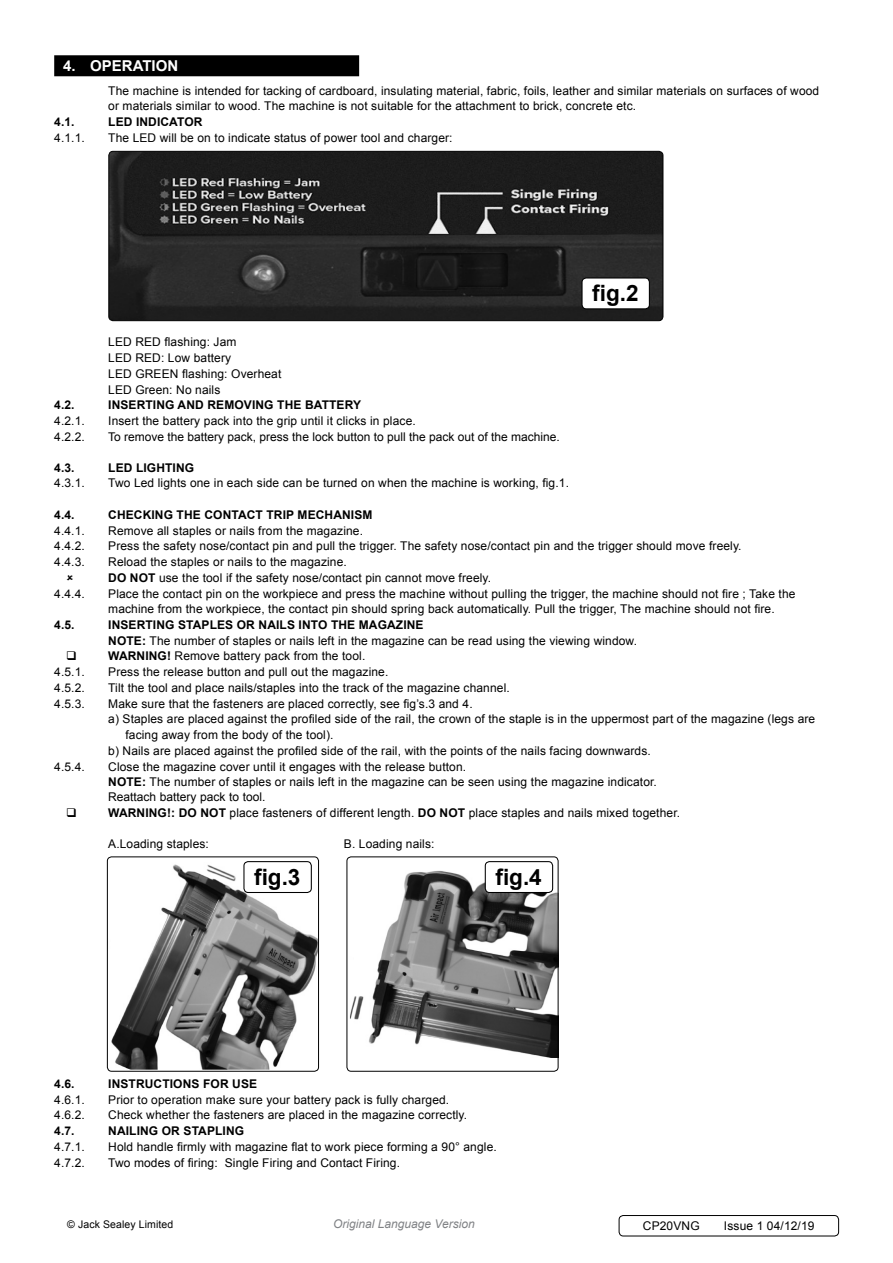
<style>
.page{position:relative;width:893px;height:1263px;background:#fff}
.page>*{position:absolute;margin:0;border:0;box-sizing:border-box;transform-origin:0 0}
.t1{font:700 22.5px "Arial";color:#000}
.t2{font:700 15px "Arial";color:#fff}
.t3{font:12px/15.8px "Arial";letter-spacing:.01em;color:#000}
.t4{font:700 12px/15.8px "Arial";letter-spacing:.01em;color:#000}
.t5{font:italic 12px "Arial";color:#808285}
.t6{font:10.5px "Arial";letter-spacing:.01em;color:#000}
.s1{font-weight:700}
</style>
<div class="page">
<div style="left:54px;top:55px;width:305px;height:21px;background:#000"></div>
<div style="left:619px;top:1215px;width:220px;height:21px;border:1px solid #000;border-radius:4px"></div>
<img style="left:110px;top:151px;width:553px;height:170px">
<div style="left:108px;top:151px;width:555px;height:170px;border:1px solid #000;border-radius:4px"></div>
<img style="left:107px;top:858px;width:212px;height:212px">
<div style="left:107px;top:856px;width:212px;height:215px;border:1px solid #000;border-radius:4px"></div>
<img style="left:350px;top:870px;width:206px;height:188px">
<div style="left:347px;top:856px;width:211px;height:215px;border:1px solid #000;border-radius:4px"></div>
<div style="left:582px;top:278px;width:67px;height:31px;background:#fff;border-radius:4px"></div>
<div style="left:581px;top:277px;width:69px;height:32px;border:1px solid #000;border-radius:4px"></div>
<div style="left:244px;top:862px;width:67px;height:30px;background:#fff;border-radius:4px"></div>
<div style="left:243px;top:861px;width:69px;height:32px;border:1px solid #000;border-radius:4px"></div>
<div style="left:485px;top:862px;width:68px;height:30px;background:#fff;border-radius:4px"></div>
<div style="left:485px;top:861px;width:68px;height:32px;border:1px solid #000;border-radius:4px"></div>
<p class="t2" style="left:63px;top:56px;width:117px">4. OPERATION</p>
<p class="t3" style="left:108px;top:83px;width:713px;line-height:15px">The machine is intended for tacking of cardboard, insulating material, fabric, foils, leather and similar materials on surfaces of wood or materials similar to wood. The machine is not suitable for the attachment to brick, concrete etc.</p>
<p class="t4" style="left:54px;top:114px;width:22px">4.1.</p>
<p class="t4" style="left:108px;top:114px;width:9px">LED</p>
<p class="t4" style="left:136px;top:114px;width:68px">INDICATOR</p>
<p class="t3" style="left:54px;top:130px;width:32px">4.1.1.</p>
<p class="t3" style="left:108px;top:130px;width:33px">The LED</p>
<p class="t3" style="left:160px;top:130px;width:294px">will be on to indicate status of power tool and charger:</p>
<p class="t3" style="left:108px;top:334px;width:130px">LED RED flashing: Jam</p>
<p class="t3" style="left:54px;top:350px;width:21px">LED</p>
<p class="t3" style="left:108px;top:350px;width:175px;text-indent:27px">RED : Low battery<br>LED GREEN flashing: Overheat<br>LED Green: No nails</p>
<h1 class="t1" style="left:592px;top:278px;width:48px">FIG.2</h1>
<p class="t4" style="left:54px;top:398px;width:22px">4.2.</p>
<p class="t4" style="left:108px;top:398px;width:254px">INSERTING AND REMOVING THE BATTERY</p>
<p class="t3" style="left:54px;top:413px;width:32px">4.2.1.</p>
<p class="t3" style="left:108px;top:413px;width:309px">Insert the battery pack into the grip until it clicks in place.</p>
<p class="t3" style="left:54px;top:429px;width:32px">4.2.2.</p>
<p class="t3" style="left:108px;top:429px;width:453px">To remove the battery pack, press the lock button to pull the pack out of the machine.</p>
<p class="t4" style="left:54px;top:460px;width:22px">4.3.</p>
<p class="t4" style="left:108px;top:460px;width:9px">LED</p>
<p class="t4" style="left:136px;top:460px;width:58px">LIGHTING</p>
<p class="t3" style="left:54px;top:475px;width:32px">4.3.1.</p>
<p class="t3" style="left:108px;top:475px;width:462px">Two Led lights one in each side can be turned on when the machine is working, fig.1.</p>
<p class="t4" style="left:54px;top:507px;width:22px">4.4.</p>
<p class="t4" style="left:108px;top:507px;width:264px">CHECKING THE CONTACT TRIP MECHANISM</p>
<p class="t3" style="left:54px;top:522px;width:32px">4.4.1.</p>
<p class="t3" style="left:108px;top:522px;width:256px">Remove all staples or nails from the magazine.</p>
<p class="t3" style="left:54px;top:538px;width:32px">4.4.2.</p>
<p class="t3" style="left:108px;top:538px;width:635px">Press the safety nose/contact pin and pull the trigger. The safety nose/contact pin and the trigger should move freely.</p>
<p class="t3" style="left:54px;top:554px;width:32px">4.4.3.</p>
<p class="t3" style="left:108px;top:554px;width:240px">Reload the staples or nails to the magazine.</p>
<p class="t4" style="left:108px;top:570px;width:31px">DO NOT</p>
<p class="t3" style="left:159px;top:570px;width:334px">use the tool if the safety nose/contact pin cannot move freely.</p>
<p class="t3" style="left:54px;top:585px;width:32px">4.4.4.</p>
<p class="t3" style="left:108px;top:585px;width:689px">Place the contact pin on the workpiece and press the machine without pulling the trigger, the machine should not fire ; Take the machine from the workpiece, the contact pin should spring back automatically. Pull the trigger, The machine should not fire.</p>
<p class="t4" style="left:54px;top:617px;width:22px">4.5.</p>
<p class="t4" style="left:108px;top:617px;width:317px">INSERTING STAPLES OR NAILS INTO THE MAGAZINE<br>NOTE</p>
<p class="t3" style="left:142px;top:633px;width:497px"><span class="s1">:</span> The number of staples or nails left in the magazine can be read using the viewing window.</p>
<p class="t4" style="left:108px;top:649px;width:20px">WARNIN</p>
<p class="t3" style="left:158px;top:648px;width:209px"><span class="s1">G!</span> Remove battery pack from the tool.</p>
<p class="t3" style="left:54px;top:664px;width:32px">4.5.1.</p>
<p class="t3" style="left:108px;top:664px;width:282px">Press the release button and pull out the magazine.</p>
<p class="t3" style="left:54px;top:680px;width:32px">4.5.2.</p>
<p class="t3" style="left:108px;top:680px;width:403px">Tilt the tool and place nails/staples into the track of the magazine channel.</p>
<p class="t3" style="left:54px;top:696px;width:32px">4.5.3.</p>
<p class="t3" style="left:108px;top:696px;width:366px">Make sure that the fasteners are placed correctly, see fig’s.3 and 4.</p>
<p class="t3" style="left:108px;top:711px;width:708px">a) Staples are placed against the profiled side of the rail, the crown of the staple is in the uppermost part of the magazine (legs are</p>
<p class="t3" style="left:125px;top:727px;width:209px">facing away from the body of the tool).</p>
<p class="t3" style="left:108px;top:743px;width:544px">b) Nails are placed against the profiled side of the rail, with the points of the nails facing downwards.</p>
<p class="t3" style="left:54px;top:759px;width:32px">4.5.4.</p>
<p class="t3" style="left:108px;top:759px;width:359px">Close the magazine cover until it engages with the release button.</p>
<p class="t4" style="left:108px;top:775px;width:10px">NOTE</p>
<p class="t3" style="left:108px;top:775px;width:550px;line-height:14.4px;text-indent:34px"><span class="s1">:</span> The number of staples or nails left in the magazine can be seen using the magazine indicator.<br>Reattach battery pack to tool.</p>
<p class="t4" style="left:108px;top:805px;width:102px">WARNING!: DO NOT</p>
<p class="t3" style="left:230px;top:805px;width:220px">place fasteners of different length. <span class="s1">DO NOT</span></p>
<p class="t3" style="left:469px;top:805px;width:213px">place staples and nails mixed together.</p>
<p class="t3" style="left:108px;top:836px;width:102px">A.Loading staples:</p>
<p class="t3" style="left:344px;top:836px;width:92px">B. Loading nails:</p>
<h1 class="t1" style="left:254px;top:862px;width:48px">FIG.3</h1>
<h1 class="t1" style="left:496px;top:862px;width:48px">FIG.4</h1>
<p class="t4" style="left:54px;top:1076px;width:22px">4.6.</p>
<p class="t4" style="left:108px;top:1076px;width:150px">INSTRUCTIONS FOR USE</p>
<p class="t3" style="left:54px;top:1092px;width:32px">4.6.1.</p>
<p class="t3" style="left:108px;top:1092px;width:343px">Prior to operation make sure your battery pack is fully charged.</p>
<p class="t3" style="left:54px;top:1107px;width:32px">4.6.2.</p>
<p class="t3" style="left:108px;top:1107px;width:360px">Check whether the fasteners are placed in the magazine correctly.</p>
<p class="t4" style="left:54px;top:1123px;width:22px">4.7.</p>
<p class="t4" style="left:108px;top:1123px;width:135px">NAILING OR STAPLING</p>
<p class="t3" style="left:54px;top:1139px;width:32px">4.7.1.</p>
<p class="t3" style="left:108px;top:1139px;width:390px">Hold handle firmly with magazine flat to work piece forming a 90° angle.</p>
<p class="t3" style="left:54px;top:1155px;width:32px">4.7.2.</p>
<p class="t3" style="left:108px;top:1155px;width:293px">Two modes of firing: Single Firing and Contact Firing.</p>
<p class="t6" style="left:67px;top:1218px;width:108px">© Jack Sealey Limited</p>
<p class="t5" style="left:333px;top:1216px;width:143px">Original Language Version</p>
<p class="t3" style="left:643px;top:1218px;width:58px">CP20VNG</p>
<p class="t3" style="left:724px;top:1218px;width:92px">Issue 1 04/12/19</p>
</div>
